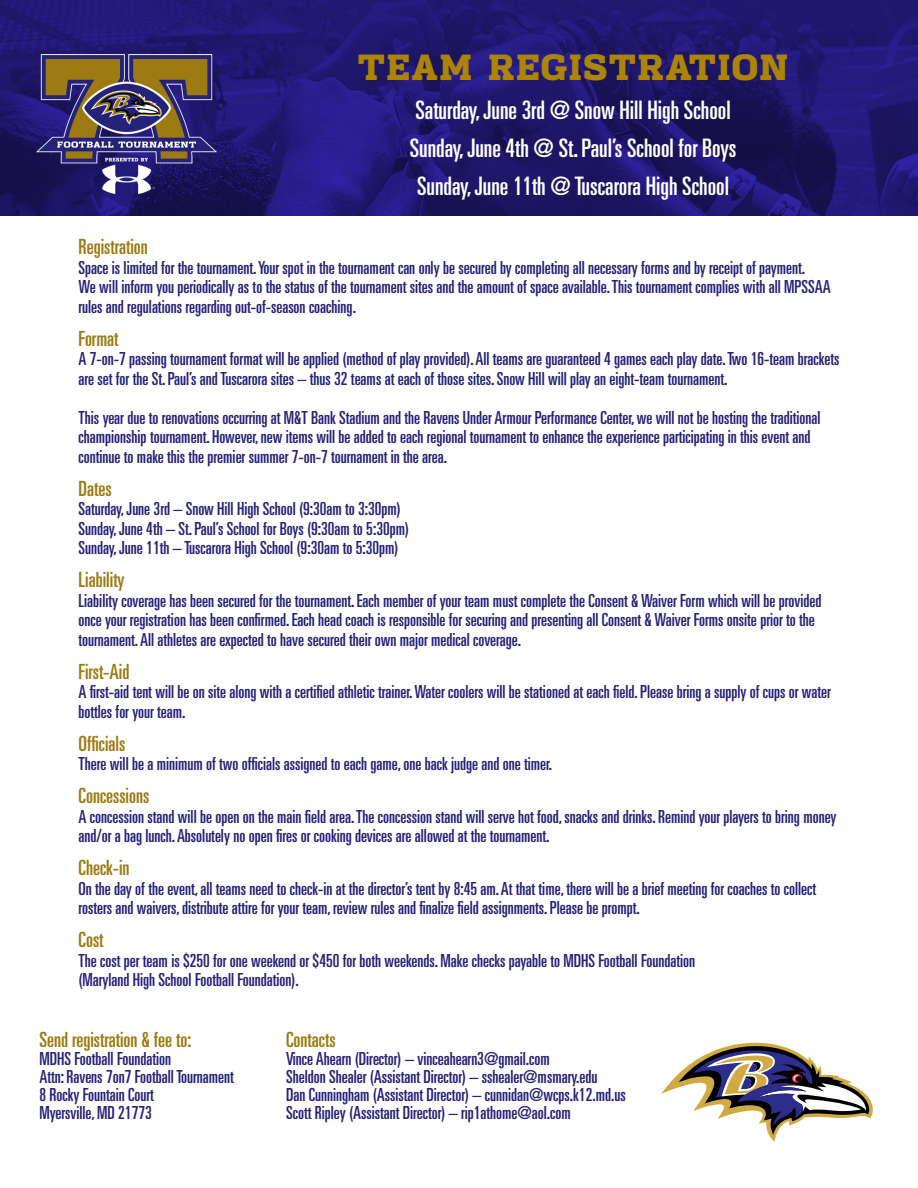
<style>
.page{position:relative;width:918px;height:1188px;background:#fff}
.page>*{position:absolute;margin:0;border:0;box-sizing:border-box;transform-origin:0 0}
.t1{font:700 36px "Endzone";color:#ad8504}
.t2{font:ultra-condensed 25.5px "Univers";color:#fff}
.t3{font:ultra-condensed 21px "Univers";color:#9d7a11}
.t4{font:ultra-condensed 18px/19.5px "Univers";color:#252279}
</style>
<div class="page">
<img style="left:0;top:0;width:918px;height:216px">
<img style="left:36px;top:54px;width:180px;height:140px">
<svg style="left:661px;top:1042px;width:212px;height:100px"></svg>
<p class="t1" style="left:357px;top:47px;width:433px">TEAM REGISTRATION</p>
<p class="t2" style="left:416px;top:95px;width:317px">Saturday, June 3rd @ Snow Hill High School</p>
<p class="t2" style="left:410px;top:133px;width:328px">Sunday, June 4th @ St. Paul’s School for Boys</p>
<p class="t2" style="left:417px;top:171px;width:313px">Sunday, June 11th @ Tuscarora High School</p>
<p class="t3" style="left:79px;top:235px;width:71px">Registration</p>
<p class="t4" style="left:79px;top:258px;width:754px">Space is limited for the tournament. Your spot in the tournament can only be secured by completing all necessary forms and by receipt of payment.<br>We will inform you periodically as to the status of the tournament sites and the amount of space available. This tournament complies with all MPSSAA rules and regulations regarding out-of-season coaching.</p>
<p class="t3" style="left:79px;top:326px;width:41px">Format</p>
<p class="t4" style="left:79px;top:349px;width:762px">A 7-on-7 passing tournament format will be applied (method of play provided). All teams are guaranteed 4 games each play date. Two 16-team brackets are set for the St. Paul’s and Tuscarora sites – thus 32 teams at each of those sites. Snow Hill will play an eight-team tournament.</p>
<p class="t4" style="left:79px;top:408px;width:743px">This year due to renovations occurring at M&amp;T Bank Stadium and the Ravens Under Armour Performance Center, we will not be hosting the traditional championship tournament. However, new items will be added to each regional tournament to enhance the experience participating in this event and continue to make this the premier summer 7-on-7 tournament in the area.</p>
<p class="t3" style="left:79px;top:476px;width:35px">Dates</p>
<p class="t4" style="left:79px;top:499px;width:324px">Saturday, June 3rd – Snow Hill High School (9:30am to 3:30pm)</p>
<p class="t4" style="left:79px;top:519px;width:332px">Sunday, June 4th – St. Paul’s School for Boys (9:30am to 5:30pm)</p>
<p class="t4" style="left:79px;top:538px;width:321px">Sunday, June 11th – Tuscarora High School (9:30am to 5:30pm)</p>
<p class="t3" style="left:79px;top:568px;width:47px">Liability</p>
<p class="t4" style="left:79px;top:591px;width:744px">Liability coverage has been secured for the tournament. Each member of your team must complete the Consent &amp; Waiver Form which will be provided once your registration has been confirmed. Each head coach is responsible for securing and presenting all Consent &amp; Waiver Forms onsite prior to the tournament. All athletes are expected to have secured their own major medical coverage.</p>
<p class="t3" style="left:79px;top:659px;width:52px">First-Aid</p>
<p class="t4" style="left:79px;top:682px;width:754px">A first-aid tent will be on site along with a certified athletic trainer. Water coolers will be stationed at each field. Please bring a supply of cups or water bottles for your team.</p>
<p class="t3" style="left:79px;top:731px;width:48px">Officials</p>
<p class="t4" style="left:79px;top:754px;width:475px">There will be a minimum of two officials assigned to each game, one back judge and one timer.</p>
<p class="t3" style="left:79px;top:784px;width:72px">Concessions</p>
<p class="t4" style="left:79px;top:807px;width:759px">A concession stand will be open on the main field area. The concession stand will serve hot food, snacks and drinks. Remind your players to bring money and/or a bag lunch. Absolutely no open fires or cooking devices are allowed at the tournament.</p>
<p class="t3" style="left:79px;top:856px;width:52px">Check-in</p>
<p class="t4" style="left:79px;top:879px;width:739px">On the day of the event, all teams need to check-in at the director’s tent by 8:45 am. At that time, there will be a brief meeting for coaches to collect rosters and waivers, distribute attire for your team, review rules and finalize field assignments. Please be prompt.</p>
<p class="t3" style="left:79px;top:928px;width:26px">Cost</p>
<p class="t4" style="left:79px;top:951px;width:618px">The cost per team is $250 for one weekend or $450 for both weekends. Make checks payable to MDHS Football Foundation (Maryland High School Football Foundation).</p>
<p class="t3" style="left:40px;top:1028px;width:153px">Send registration &amp; fee to:</p>
<p class="t4" style="left:40px;top:1049px;width:133px">MDHS Football Foundation</p>
<p class="t4" style="left:40px;top:1067px;width:196px">Attn: Ravens 7on7 Football Tournament</p>
<p class="t4" style="left:40px;top:1085px;width:116px">8 Rocky Fountain Court</p>
<p class="t4" style="left:40px;top:1103px;width:114px">Myersville, MD 21773</p>
<p class="t3" style="left:286px;top:1028px;width:51px">Contacts</p>
<p class="t4" style="left:286px;top:1049px;width:265px">Vince Ahearn (Director) – vinceahearn3@gmail.com</p>
<p class="t4" style="left:286px;top:1067px;width:313px">Sheldon Shealer (Assistant Director) – sshealer@msmary.edu</p>
<p class="t4" style="left:286px;top:1085px;width:341px">Dan Cunningham (Assistant Director) – cunnidan@wcps.k12.md.us</p>
<p class="t4" style="left:286px;top:1103px;width:286px">Scott Ripley (Assistant Director) – rip1athome@aol.com</p>
</div>
